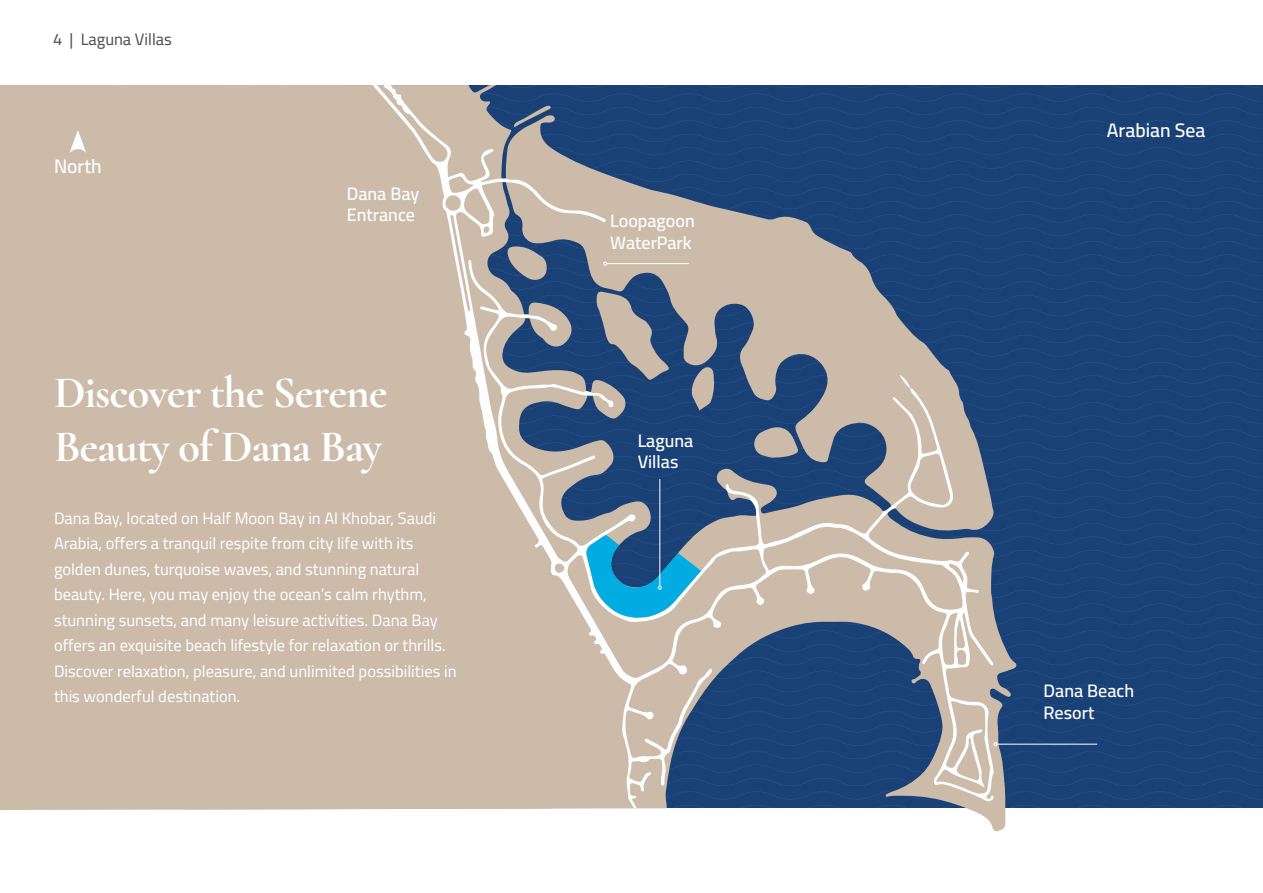
<style>
.page{position:relative;width:1263px;height:893px;background:#fff}
.page>*{position:absolute;margin:0;border:0;box-sizing:border-box;transform-origin:0 0}
.t1{font:300 45px/54px "Cormorant";letter-spacing:-.025em;color:#fff}
.t2{font:19.5px "Cairo";color:#fff}
.t3{font:18px/21.6px "Cairo";color:#fff}
.t4{font:16.5px/25.5px "Cairo";color:#fff}
.t5{font:16.5px "Cairo";color:#4d4d4f}
</style>
<div class="page">
<div style="left:0;top:85px;width:1263px;height:723px;background:#1a4175"></div>
<svg style="left:1017px;top:134px;width:244px;height:21px"></svg>
<svg style="left:1017px;top:161px;width:244px;height:21px"></svg>
<svg style="left:1017px;top:188px;width:238px;height:7px"></svg>
<svg style="left:1017px;top:201px;width:244px;height:21px"></svg>
<svg style="left:1017px;top:483px;width:244px;height:21px"></svg>
<svg style="left:1017px;top:510px;width:238px;height:7px"></svg>
<svg style="left:1017px;top:644px;width:244px;height:21px"></svg>
<svg style="left:1017px;top:671px;width:244px;height:21px"></svg>
<svg style="left:1017px;top:698px;width:239px;height:7px"></svg>
<svg style="left:1017px;top:711px;width:244px;height:21px"></svg>
<svg style="left:1017px;top:765px;width:238px;height:7px"></svg>
<svg style="left:1017px;top:778px;width:244px;height:21px"></svg>
<svg style="left:1017px;top:805px;width:225px;height:3px"></svg>
<svg style="left:611px;top:128px;width:383px;height:702px"></svg>
<svg style="left:611px;top:85px;width:650px;height:43px"></svg>
<div style="left:0;top:85px;width:611px;height:725px;background:#cdbbaa"></div>
<svg style="left:353px;top:738px;width:908px;height:21px"></svg>
<svg style="left:353px;top:228px;width:908px;height:249px"></svg>
<hr style="left:659px;top:479px;width:1px;height:107px;background:#fff">
<svg style="left:353px;top:523px;width:908px;height:115px"></svg>
<svg style="left:70px;top:130px;width:16px;height:23px"></svg>
<p class="t5" style="left:53px;top:28px;width:120px">4 | Laguna Villas</p>
<p class="t2" style="left:54px;top:152px;width:49px">North</p>
<p class="t3" style="left:347px;top:183px;width:74px">Dana Bay<br>Entrance</p>
<h1 class="t1" style="left:54px;top:365px;width:335px">Discover the Serene<br>Beauty of Dana Bay</h1>
<p class="t4" style="left:54px;top:506px;width:404px">Dana Bay, located on Half Moon Bay in Al Khobar, Saudi Arabia, offers a tranquil respite from city life with its golden dunes, turquoise waves, and stunning natural beauty. Here, you may enjoy the ocean’s calm rhythm, stunning sunsets, and many leisure activities. Dana Bay offers an exquisite beach lifestyle for relaxation or thrills.<br>Discover relaxation, pleasure, and unlimited possibilities in this wonderful destination.</p>
<p class="t3" style="left:610px;top:210px;width:86px">Loopagoon<br>WaterPark</p>
<p class="t3" style="left:638px;top:430px;width:57px">Laguna<br>Villas</p>
<p class="t2" style="left:1107px;top:116px;width:100px">Arabian Sea</p>
<p class="t3" style="left:1044px;top:681px;width:92px">Dana Beach<br>Resort</p>
</div>
